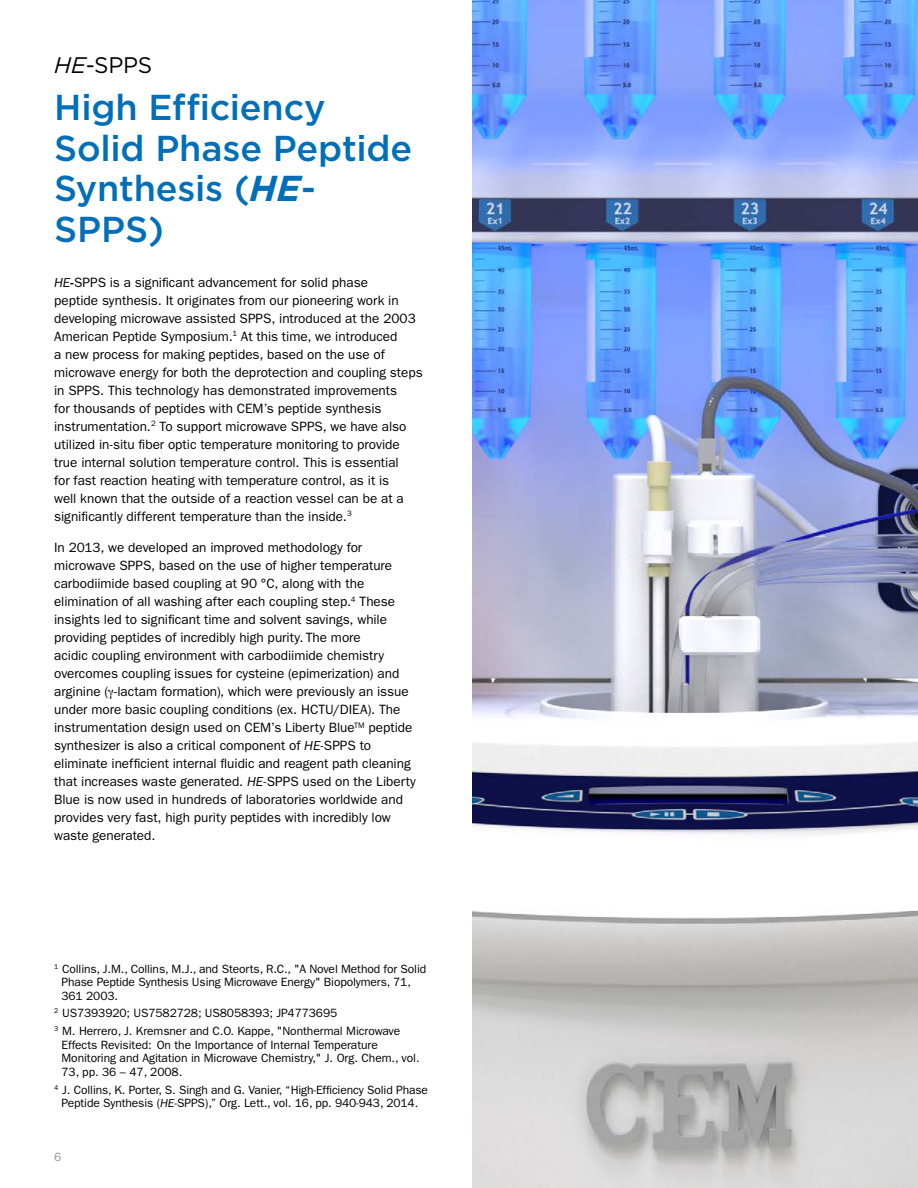
<style>
.page{position:relative;width:918px;height:1188px;background:#fff}
.page>*{position:absolute;margin:0;border:0;box-sizing:border-box;transform-origin:0 0}
.Section_Heading{font:500 36px/40.5px "Gotham HTF";letter-spacing:-.005em;color:#006fba}
.Brow__for_section_he{font:22.5px "Gotham HTF";color:#000}
.Body_Copy{font:13.5px/18px "ITC Franklin Gothic Std";color:#000}
.Body_Copy-2{font:12px/13.5px "ITC Franklin Gothic Std";letter-spacing:-.01em;color:#000}
.t1{font:12px "ITC Franklin Gothic Std";color:#939598}
.s1{font-style:italic}
.s2{font-weight:700;font-style:italic}
.s3{font-weight:600;font-style:italic}
</style>
<div class="page">
<img style="left:472px;top:0;width:446px;height:1188px">
<p class="Brow__for_section_he" style="left:54px;top:53px;width:100px"><span class="s1">HE</span>-SPPS</p>
<p class="Section_Heading" style="left:54px;top:86px;width:360px">High Efficiency<br>Solid Phase Peptide<br>Synthesis (<span class="s2">HE</span>-<br>SPPS)</p>
<p class="Body_Copy" style="left:54px;top:273px;width:370px"><span class="s1">HE</span><span class="s3">-</span>SPPS is a significant advancement for solid phase<br>peptide synthesis. It originates from our pioneering work in developing microwave assisted SPPS, introduced at the 2003<br>American Peptide Symposium.<sup>1</sup> At this time, we introduced<br>a new process for making peptides, based on the use of microwave energy for both the deprotection and coupling steps in SPPS. This technology has demonstrated improvements<br>for thousands of peptides with CEM’s peptide synthesis instrumentation.<sup>2</sup> To support microwave SPPS, we have also utilized in-situ fiber optic temperature monitoring to provide true internal solution temperature control. This is essential<br>for fast reaction heating with temperature control, as it is<br>well known that the outside of a reaction vessel can be at a significantly different temperature than the inside.<sup>3</sup></p>
<p class="Body_Copy" style="left:54px;top:539px;width:363px">In 2013, we developed an improved methodology for microwave SPPS, based on the use of higher temperature carbodiimide based coupling at 90 °C, along with the elimination of all washing after each coupling step.<sup>4</sup> These insights led to significant time and solvent savings, while providing peptides of incredibly high purity. The more<br>acidic coupling environment with carbodiimide chemistry overcomes coupling issues for cysteine (epimerization) and arginine ( -lactam formation), which were previously an issue under more basic coupling conditions (ex. HCTU/DIEA). The instrumentation design used on CEM’s Liberty Blue<sup>TM</sup> peptide synthesizer is also a critical component of <span class="s1">HE-</span>SPPS to eliminate inefficient internal fluidic and reagent path cleaning that increases waste generated. <span class="s1">HE-</span>SPPS used on the Liberty Blue is now used in hundreds of laboratories worldwide and provides very fast, high purity peptides with incredibly low waste generated.</p>
<p class="Body_Copy-2" style="left:62px;top:962px;width:366px;text-indent:-8px"><sup>1</sup> Collins, J.M., Collins, M.J., and Steorts, R.C., "A Novel Method for Solid<br>Phase Peptide Synthesis Using Microwave Energy" Biopolymers, 71,<br>361 2003.</p>
<p class="Body_Copy-2" style="left:54px;top:1007px;width:285px"><sup>2</sup> US7393920; US7582728; US8058393; JP4773695</p>
<p class="Body_Copy-2" style="left:62px;top:1024px;width:360px;text-indent:-8px"><sup>3</sup> M. Herrero, J. Kremsner and C.O. Kappe, "Nonthermal Microwave Effects Revisited: On the Importance of Internal Temperature Monitoring and Agitation in Microwave Chemistry," J. Org. Chem., vol.<br>73, pp. 36 – 47, 2008.</p>
<p class="Body_Copy-2" style="left:54px;top:1083px;width:376px;text-align:center"><sup>4</sup> J. Collins, K. Porter, S. Singh and G. Vanier, “High-Efficiency Solid Phase<br>Peptide Synthesis (<span class="s1">HE-</span>SPPS),” Org. Lett., vol. 16, pp. 940-943, 2014.</p>
<p class="t1" style="left:54px;top:1150px;width:9px">6</p>
</div>
